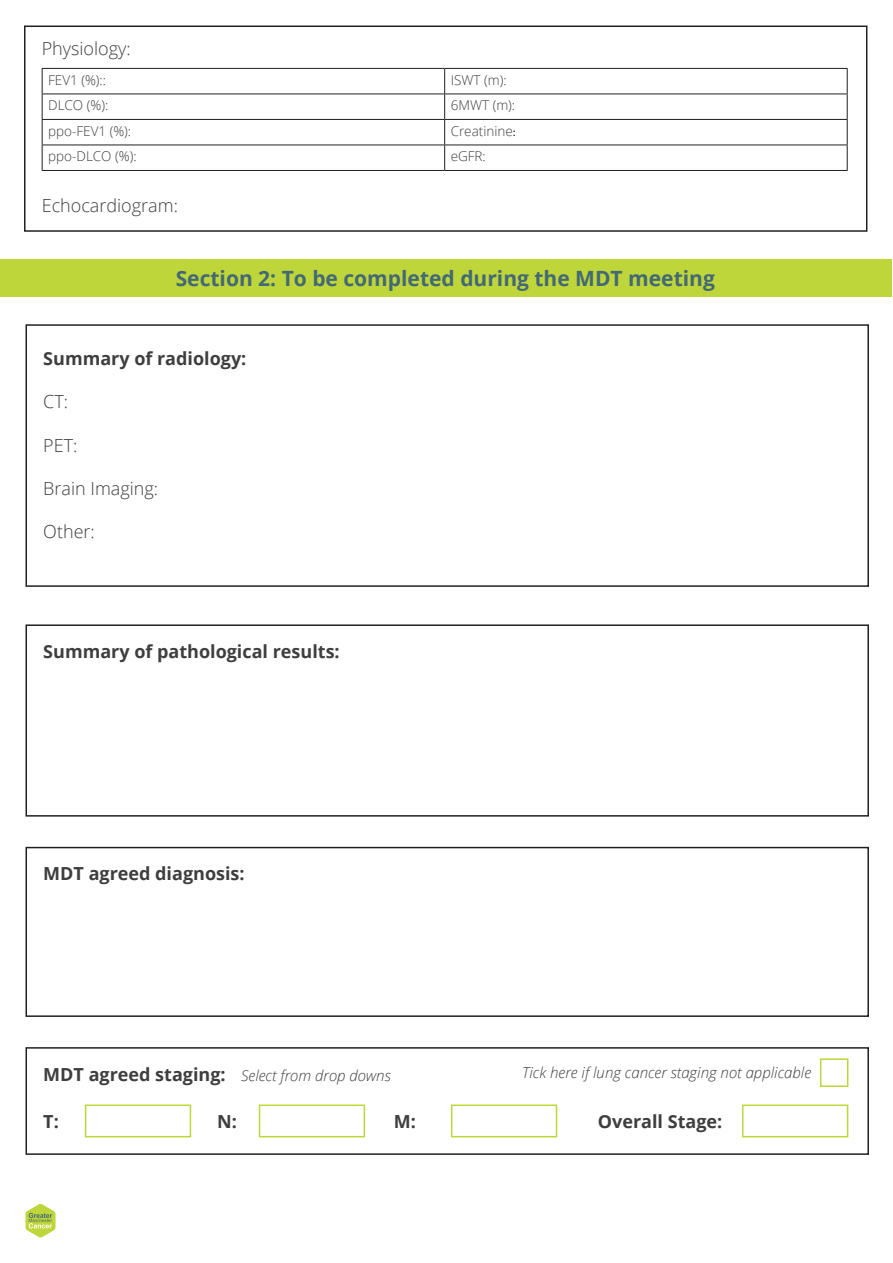
<style>
.page{position:relative;width:893px;height:1263px;background:#fff}
.page>*{position:absolute;margin:0;border:0;box-sizing:border-box;transform-origin:0 0}
.t1{font:700 21px "Open Sans";color:#436876}
.t2{font:700 18px "Open Sans";color:#3e3e3f}
.t3{font:300 18px "Open Sans";color:#3e3e3f}
.t4{font:italic 300 15px "Open Sans";color:#3e3e3f}
.t5{font:300 13.5px "Open Sans";color:#3e3e3f}
.s1{font-family:"Minion Pro";font-weight:400;color:#231f20}
.s2{font-weight:700;font-style:normal;font-size:18px}
</style>
<div class="page">
<svg style="left:26px;top:1204px;width:30px;height:33px"></svg>
<div style="left:24px;top:26px;width:843px;height:206px;border:2px solid #231f20"></div>
<hr style="left:42px;top:68px;width:403px;height:1px;background:#231f20">
<hr style="left:445px;top:68px;width:403px;height:1px;background:#231f20">
<hr style="left:42px;top:94px;width:403px;height:1px;background:#231f20">
<hr style="left:445px;top:94px;width:403px;height:1px;background:#231f20">
<hr style="left:42px;top:119px;width:403px;height:1px;background:#231f20">
<hr style="left:445px;top:119px;width:403px;height:1px;background:#231f20">
<hr style="left:42px;top:145px;width:403px;height:1px;background:#231f20">
<svg style="left:42px;top:69px;width:1px;height:101px"></svg>
<hr style="left:445px;top:145px;width:403px;height:1px;background:#231f20">
<svg style="left:444px;top:69px;width:1px;height:101px"></svg>
<svg style="left:847px;top:69px;width:1px;height:101px"></svg>
<hr style="left:42px;top:170px;width:403px;height:1px;background:#231f20">
<hr style="left:445px;top:170px;width:403px;height:1px;background:#231f20">
<div style="left:0;top:259px;width:892px;height:38px;background:#bed639"></div>
<div style="left:26px;top:324px;width:843px;height:263px;border:2px solid #231f20"></div>
<div style="left:26px;top:624px;width:843px;height:193px;border:2px solid #231f20"></div>
<div style="left:26px;top:847px;width:843px;height:170px;border:2px solid #231f20"></div>
<div style="left:26px;top:1047px;width:843px;height:108px;border:2px solid #231f20"></div>
<div style="left:820px;top:1058px;width:28px;height:29px;background:#fff;border:2px solid #bdd639"></div>
<div style="left:85px;top:1104px;width:106px;height:33px;background:#fff;border:2px solid #bdd639"></div>
<div style="left:259px;top:1104px;width:106px;height:33px;background:#fff;border:2px solid #bdd639"></div>
<div style="left:451px;top:1104px;width:106px;height:33px;background:#fff;border:2px solid #bdd639"></div>
<div style="left:742px;top:1104px;width:106px;height:33px;background:#fff;border:2px solid #bdd639"></div>
<p class="t3" style="left:42px;top:36px;width:90px">Physiology:</p>
<p class="t5" style="left:48px;top:71px;width:59px">FEV1 (%)::</p>
<p class="t5" style="left:451px;top:71px;width:57px">ISWT (m):</p>
<p class="t5" style="left:48px;top:96px;width:62px">DLCO (%):</p>
<p class="t5" style="left:451px;top:96px;width:66px">6MWT (m):</p>
<p class="t5" style="left:48px;top:122px;width:85px">ppo-FEV1 (%):</p>
<p class="t5" style="left:451px;top:122px;width:67px">Creatinine<span class="s1">:</span></p>
<p class="t5" style="left:48px;top:147px;width:90px">ppo-DLCO (%):</p>
<p class="t5" style="left:451px;top:147px;width:37px">eGFR:</p>
<p class="t3" style="left:42px;top:193px;width:138px">Echocardiogram:</p>
<p class="t1" style="left:176px;top:264px;width:541px">Section 2: To be completed during the MDT meeting</p>
<p class="t2" style="left:43px;top:346px;width:205px">Summary of radiology:</p>
<p class="t3" style="left:43px;top:390px;width:26px">CT:</p>
<p class="t3" style="left:43px;top:433px;width:36px">PET:</p>
<p class="t3" style="left:43px;top:476px;width:116px">Brain Imaging:</p>
<p class="t3" style="left:43px;top:519px;width:53px">Other:</p>
<p class="t2" style="left:43px;top:639px;width:298px">Summary of pathological results:</p>
<p class="t2" style="left:43px;top:861px;width:203px">MDT agreed diagnosis:</p>
<p class="t4" style="left:522px;top:1063px;width:291px">Tick here if lung cancer staging not applicable</p>
<p class="t4" style="left:43px;top:1065px;width:349px"><span class="s2">MDT agreed staging:</span> Select from drop downs</p>
<p class="t2" style="left:43px;top:1108px;width:17px">T:</p>
<p class="t2" style="left:217px;top:1108px;width:21px">N:</p>
<p class="t2" style="left:394px;top:1108px;width:24px">M:</p>
<p class="t2" style="left:598px;top:1108px;width:126px">Overall Stage:</p>
</div>
